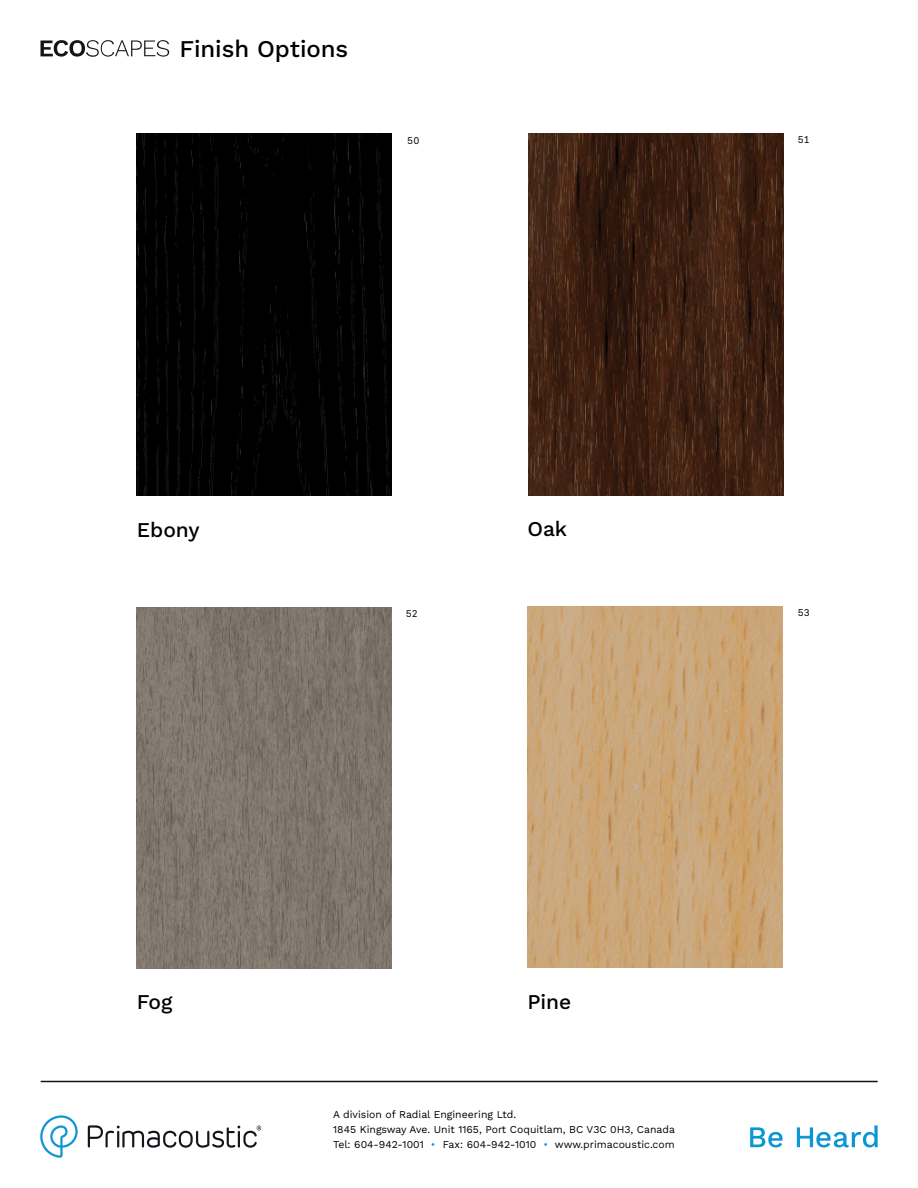
<style>
.page{position:relative;width:918px;height:1188px;background:#fff}
.page>*{position:absolute;margin:0;border:0;box-sizing:border-box;transform-origin:0 0}
.t1{font:500 24px "Work Sans";letter-spacing:-.005em;color:#000}
.t2{font:500 21px "Work Sans";color:#000}
.t3{font:10.5px/15px "Work Sans";color:#000}
.t4{font:9.75px "Basier Square Mono";letter-spacing:-.005em;color:#000}
.s1{color:#0d96d4}
</style>
<div class="page">
<svg style="left:750px;top:1127px;width:33px;height:20px"></svg>
<hr style="left:797px;top:1127px;width:3px;height:20px;background:#0d96d4">
<svg style="left:798px;top:1125px;width:80px;height:22px"></svg>
<hr style="left:41px;top:1081px;width:837px;height:1px;background:#151419">
<img style="left:528px;top:134px;width:256px;height:361px">
<img style="left:137px;top:607px;width:255px;height:361px">
<img style="left:528px;top:607px;width:255px;height:361px">
<img style="left:137px;top:134px;width:255px;height:361px">
<svg style="left:40px;top:1115px;width:38px;height:43px"></svg>
<svg style="left:88px;top:1125px;width:173px;height:23px"></svg>
<svg style="left:41px;top:40px;width:128px;height:17px"></svg>
<h1 class="t1" style="left:179px;top:31px;width:170px">Finish Options</h1>
<p class="t4" style="left:407px;top:134px;width:14px">50</p>
<h2 class="t2" style="left:137px;top:513px;width:64px">Ebony</h2>
<p class="t4" style="left:406px;top:607px;width:13px">52</p>
<h2 class="t2" style="left:527px;top:513px;width:41px">Oak</h2>
<p class="t4" style="left:798px;top:133px;width:13px">51</p>
<p class="t4" style="left:798px;top:606px;width:14px">53</p>
<h2 class="t2" style="left:137px;top:986px;width:37px">Fog</h2>
<h2 class="t2" style="left:527px;top:986px;width:46px">Pine</h2>
<p class="t3" style="left:333px;top:1107px;width:343px">A division of Radial Engineering Ltd.<br>1845 Kingsway Ave. Unit 1165, Port Coquitlam, BC V3C 0H3, Canada<br>Tel: 604-942-1001 <span class="s1">•</span> Fax: 604-942-1010 <span class="s1">•</span> www.primacoustic.com</p>
</div>
